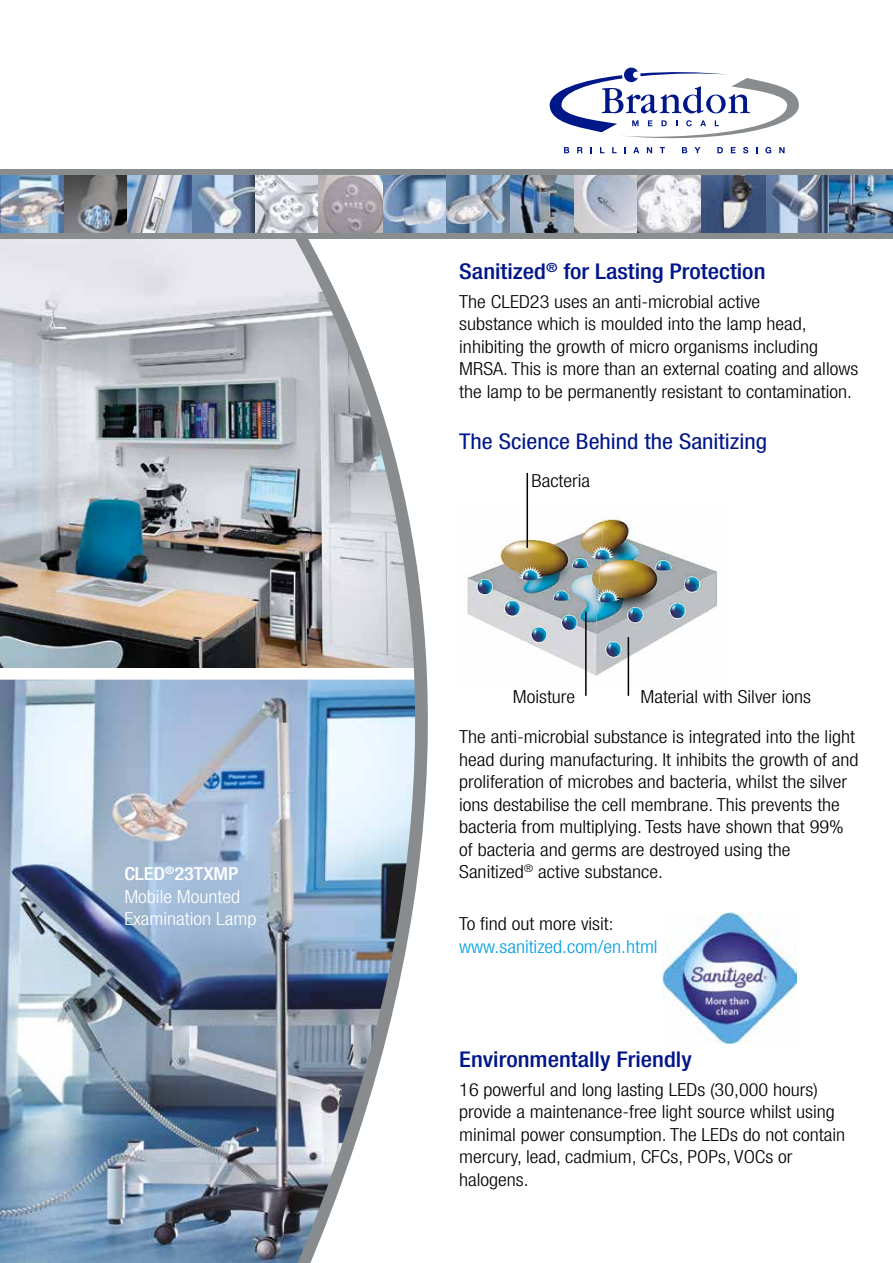
<style>
.page{position:relative;width:893px;height:1263px;background:#fff}
.page>*{position:absolute;margin:0;border:0;box-sizing:border-box;transform-origin:0 0}
.t1{font:500 condensed 21.75px "Helvetica Neue";color:#001689;scale:1.13 1}
.t2{font:condensed 21.75px "Helvetica Neue";color:#001689;scale:1.13 1}
.t3{font:300 condensed 18px/22.5px "Helvetica Neue";color:#000;scale:1.13 1}
.t4{font:300 condensed 18px/22.5px "Helvetica Neue";color:#fff;scale:1.13 1}
.t5{font:300 condensed 18px "Helvetica Neue";color:#009fe3;scale:1.13 1}
.s1{font-weight:500}
</style>
<div class="page">
<img style="left:0;top:680px;width:198px;height:583px">
<svg style="left:550px;top:68px;width:249px;height:85px"></svg>
<img style="left:0;top:239px;width:198px;height:429px">
<img style="left:198px;top:238px;width:13px;height:1025px">
<img style="left:211px;top:238px;width:339px;height:1025px">
<img style="left:663px;top:912px;width:133px;height:131px">
<img style="left:605px;top:516px;width:113px;height:172px">
<img style="left:460px;top:505px;width:145px;height:183px">
<hr style="left:526px;top:473px;width:2px;height:75px;background:#000">
<hr style="left:585px;top:612px;width:2px;height:84px;background:#000">
<hr style="left:628px;top:637px;width:1px;height:59px;background:#000">
<img style="left:765px;top:174px;width:64px;height:59px">
<img style="left:383px;top:174px;width:63px;height:59px">
<svg style="left:191px;top:174px;width:64px;height:59px"></svg>
<svg style="left:64px;top:174px;width:64px;height:59px"></svg>
<img style="left:1px;top:174px;width:63px;height:59px">
<svg style="left:128px;top:174px;width:63px;height:59px"></svg>
<svg style="left:255px;top:174px;width:64px;height:59px"></svg>
<svg style="left:319px;top:174px;width:64px;height:59px;fill:#a49da4"></svg>
<svg style="left:446px;top:174px;width:64px;height:59px"></svg>
<img style="left:510px;top:174px;width:64px;height:59px">
<svg style="left:574px;top:174px;width:64px;height:59px"></svg>
<img style="left:638px;top:174px;width:64px;height:59px">
<svg style="left:702px;top:174px;width:63px;height:59px;fill:#3b517b"></svg>
<img style="left:0;top:174px;width:1px;height:62px">
<img style="left:829px;top:174px;width:64px;height:59px">
<div style="left:0;top:169px;width:893px;height:5px;background:#898d8e"></div>
<div style="left:0;top:233px;width:893px;height:5px;background:#898d8e"></div>
<p class="t4" style="left:124px;top:863px;width:118px"><span class="s1">CLED</span><sup>®</sup><span class="s1">23TXMP<br></span>Mobile Mounted<br>Examination Lamp</p>
<p class="t1" style="left:459px;top:258px;width:272px">Sanitized<sup>®</sup> for Lasting Protection</p>
<p class="t3" style="left:459px;top:290px;width:355px">The CLED23 uses an anti-microbial active<br>substance which is moulded into the lamp head, inhibiting the growth of micro organisms including MRSA. This is more than an external coating and allows the lamp to be permanently resistant to contamination.</p>
<p class="t2" style="left:459px;top:428px;width:274px">The Science Behind the Sanitizing</p>
<p class="t3" style="left:531px;top:469px;width:53px">Bacteria</p>
<p class="t3" style="left:513px;top:686px;width:57px">Moisture</p>
<p class="t3" style="left:640px;top:686px;width:152px">Material with Silver ions</p>
<p class="t3" style="left:459px;top:725px;width:355px">The anti-microbial substance is integrated into the light head during manufacturing. It inhibits the growth of and proliferation of microbes and bacteria, whilst the silver ions destabilise the cell membrane. This prevents the bacteria from multiplying. Tests have shown that 99% of bacteria and germs are destroyed using the Sanitized<sup>®</sup> active substance.</p>
<p class="t3" style="left:459px;top:913px;width:138px">To find out more visit:</p>
<p class="t5" style="left:459px;top:936px;width:177px">www.sanitized.com/en.html</p>
<p class="t1" style="left:459px;top:1046px;width:207px">Environmentally Friendly</p>
<p class="t3" style="left:459px;top:1078px;width:343px">16 powerful and long lasting LEDs (30,000 hours) provide a maintenance-free light source whilst using minimal power consumption. The LEDs do not contain mercury, lead, cadmium, CFCs, POPs, VOCs or halogens.</p>
</div>
